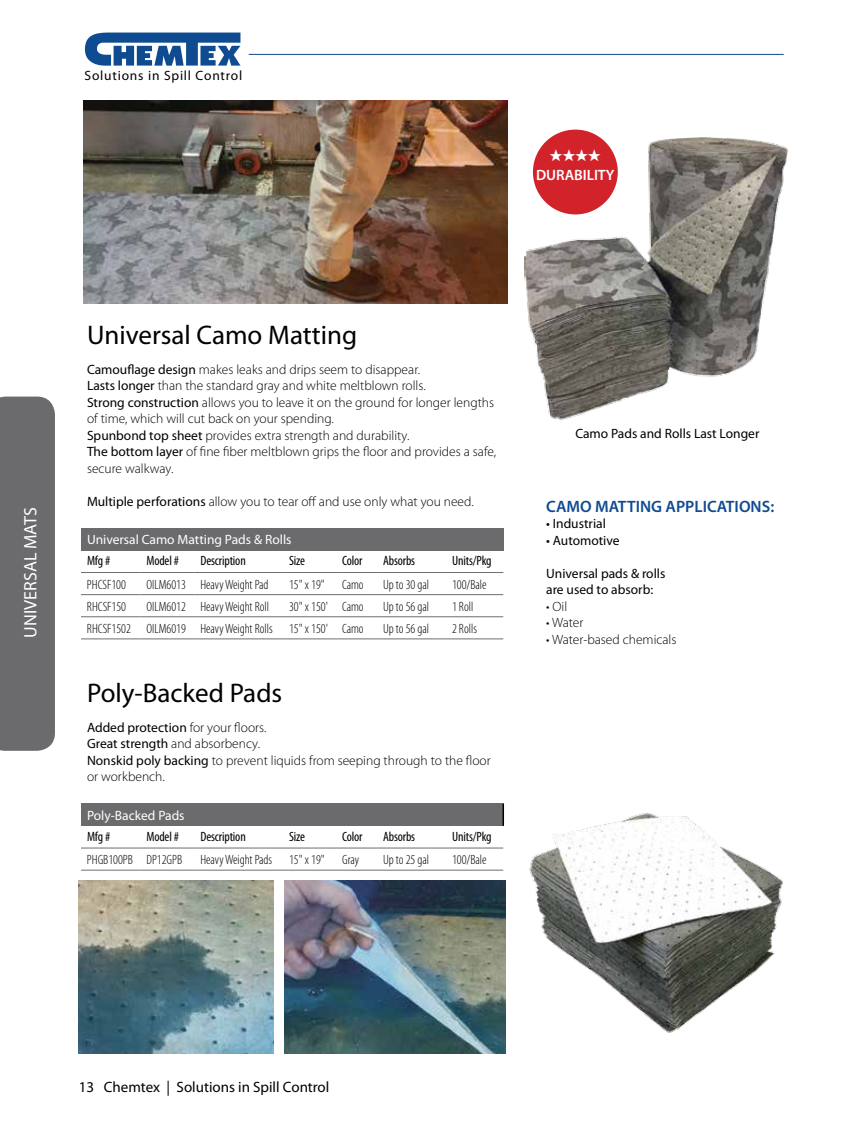
<style>
.page{position:relative;width:864px;height:1134px;background:#fff}
.page>*{position:absolute;margin:0;border:0;box-sizing:border-box;transform-origin:0 0}
.t1{font:27px "Myriad Pro";color:#000}
.t2{font:18px "Myriad Pro";color:#fff}
.t3{font:600 16.5px "Myriad Pro";color:#0f4b90}
.t4{font:15px "Myriad Pro";color:#000}
.t5{font:600 15px "Myriad Pro";letter-spacing:-.005em;color:#fff}
.t6{font:15px "Zapf Dingbats IT Cby BT";color:#fff}
.t7{font:300 13.5px/16.5px "Myriad Pro";color:#000}
.t8{font:300 condensed 13.5px "Myriad Pro";color:#000}
.t9{font:condensed 13.5px "Myriad Pro";letter-spacing:-.01em;color:#000}
.t10{font:13.5px/16.5px "Myriad Pro";color:#000}
.t11{font:13.5px "Myriad Pro";color:#fff}
.t12{font:13.5px "Myriad Pro";letter-spacing:.06em;color:#000}
.s1{font-weight:400}
</style>
<div class="page">
<div style="left:0;top:397px;width:55px;height:354px;background:#6b6a6c"></div>
<svg style="left:85px;top:33px;width:155px;height:33px"></svg>
<hr style="left:249px;top:54px;width:535px;height:1px;background:#0f4b90">
<div style="left:81px;top:528px;width:422px;height:22px;background:#6b6a6c"></div>
<div style="left:81px;top:804px;width:422px;height:22px;background:#6b6a6c"></div>
<hr style="left:81px;top:572px;width:59px;height:1px;background:#6d6e71">
<hr style="left:140px;top:572px;width:54px;height:1px;background:#6d6e71">
<hr style="left:194px;top:572px;width:89px;height:1px;background:#6d6e71">
<hr style="left:283px;top:572px;width:53px;height:1px;background:#6d6e71">
<hr style="left:336px;top:572px;width:41px;height:1px;background:#6d6e71">
<hr style="left:377px;top:572px;width:69px;height:1px;background:#6d6e71">
<hr style="left:446px;top:572px;width:57px;height:1px;background:#6d6e71">
<hr style="left:81px;top:594px;width:59px;height:1px;background:#6d6e71">
<hr style="left:140px;top:594px;width:54px;height:1px;background:#6d6e71">
<hr style="left:194px;top:594px;width:89px;height:1px;background:#6d6e71">
<hr style="left:283px;top:594px;width:53px;height:1px;background:#6d6e71">
<hr style="left:336px;top:594px;width:41px;height:1px;background:#6d6e71">
<hr style="left:377px;top:594px;width:69px;height:1px;background:#6d6e71">
<hr style="left:446px;top:594px;width:57px;height:1px;background:#6d6e71">
<hr style="left:81px;top:617px;width:59px;height:1px;background:#6d6e71">
<hr style="left:140px;top:617px;width:54px;height:1px;background:#6d6e71">
<hr style="left:194px;top:617px;width:89px;height:1px;background:#6d6e71">
<hr style="left:283px;top:617px;width:53px;height:1px;background:#6d6e71">
<hr style="left:336px;top:617px;width:41px;height:1px;background:#6d6e71">
<hr style="left:377px;top:617px;width:69px;height:1px;background:#6d6e71">
<hr style="left:446px;top:617px;width:57px;height:1px;background:#6d6e71">
<hr style="left:81px;top:639px;width:59px;height:1px;background:#6d6e71">
<hr style="left:140px;top:639px;width:54px;height:1px;background:#6d6e71">
<hr style="left:194px;top:639px;width:89px;height:1px;background:#6d6e71">
<hr style="left:283px;top:639px;width:53px;height:1px;background:#6d6e71">
<hr style="left:336px;top:639px;width:41px;height:1px;background:#6d6e71">
<hr style="left:377px;top:639px;width:69px;height:1px;background:#6d6e71">
<hr style="left:446px;top:639px;width:57px;height:1px;background:#6d6e71">
<hr style="left:81px;top:848px;width:59px;height:1px;background:#6d6e71">
<hr style="left:140px;top:848px;width:54px;height:1px;background:#6d6e71">
<hr style="left:194px;top:848px;width:89px;height:1px;background:#6d6e71">
<hr style="left:283px;top:848px;width:53px;height:1px;background:#6d6e71">
<hr style="left:336px;top:848px;width:41px;height:1px;background:#6d6e71">
<hr style="left:377px;top:848px;width:69px;height:1px;background:#6d6e71">
<hr style="left:446px;top:848px;width:57px;height:1px;background:#6d6e71">
<hr style="left:81px;top:870px;width:59px;height:1px;background:#6d6e71">
<hr style="left:140px;top:870px;width:54px;height:1px;background:#6d6e71">
<hr style="left:194px;top:870px;width:89px;height:1px;background:#6d6e71">
<hr style="left:283px;top:870px;width:53px;height:1px;background:#6d6e71">
<hr style="left:336px;top:870px;width:41px;height:1px;background:#6d6e71">
<hr style="left:377px;top:870px;width:69px;height:1px;background:#6d6e71">
<hr style="left:446px;top:870px;width:57px;height:1px;background:#6d6e71">
<svg style="left:503px;top:804px;width:1px;height:22px"></svg>
<img style="left:79px;top:880px;width:194px;height:174px">
<img style="left:284px;top:880px;width:221px;height:174px">
<img style="left:84px;top:100px;width:424px;height:203px">
<img style="left:524px;top:138px;width:263px;height:282px">
<img style="left:529px;top:813px;width:254px;height:220px">
<div style="left:533px;top:130px;width:85px;height:84px;background:#d2232a;border-radius:50%"></div>
<p class="t12" style="left:84px;top:68px;width:159px">Solutions in Spill Control</p>
<p class="t6" style="left:550px;top:148px;width:53px">★★★★</p>
<p class="t5" style="left:536px;top:166px;width:80px">DURABILITY</p>
<h2 class="t2" style="left:21px;top:638px;width:132px;rotate:-90deg">UNIVERSAL MATS</h2>
<h1 class="t1" style="left:87px;top:320px;width:272px">Universal Camo Matting</h1>
<p class="t7" style="left:87px;top:361px;width:411px"><span class="s1">Camouflage design</span> makes leaks and drips seem to disappear.<br><span class="s1">Lasts longer</span> than the standard gray and white meltblown rolls.<br><span class="s1">Strong construction</span> allows you to leave it on the ground for longer lengths of time, which will cut back on your spending.<br><span class="s1">Spunbond top sheet</span> provides extra strength and durability.<br><span class="s1">The bottom layer</span> of fine fiber meltblown grips the floor and provides a safe, secure walkway.</p>
<p class="t7" style="left:87px;top:493px;width:387px"><span class="s1">Multiple perforations</span> allow you to tear off and use only what you need.</p>
<p class="t11" style="left:87px;top:532px;width:206px">Universal Camo Matting Pads &amp; Rolls</p>
<p class="t9" style="left:87px;top:552px;width:25px">Mfg #</p>
<p class="t9" style="left:146px;top:552px;width:34px">Model #</p>
<p class="t9" style="left:200px;top:552px;width:47px">Description</p>
<p class="t9" style="left:289px;top:552px;width:17px">Size</p>
<p class="t9" style="left:342px;top:552px;width:22px">Color</p>
<p class="t9" style="left:383px;top:552px;width:34px">Absorbs</p>
<p class="t9" style="left:452px;top:552px;width:41px">Units/Pkg</p>
<p class="t8" style="left:87px;top:577px;width:41px">PHCSF100</p>
<p class="t8" style="left:146px;top:577px;width:124px">OILM6013 Heavy Weight Pad</p>
<p class="t8" style="left:289px;top:577px;width:37px">15" x 19"</p>
<p class="t8" style="left:342px;top:577px;width:23px">Camo</p>
<p class="t8" style="left:383px;top:577px;width:48px">Up to 30 gal</p>
<p class="t8" style="left:452px;top:577px;width:36px">100/Bale</p>
<p class="t8" style="left:87px;top:599px;width:41px">RHCSF150</p>
<p class="t8" style="left:146px;top:599px;width:124px">OILM6012 Heavy Weight Roll</p>
<p class="t8" style="left:289px;top:599px;width:76px">30" x 150' Camo</p>
<p class="t8" style="left:383px;top:599px;width:48px">Up to 56 gal</p>
<p class="t8" style="left:452px;top:599px;width:23px">1 Roll</p>
<p class="t8" style="left:87px;top:621px;width:278px">RHCSF1502 OILM6019 Heavy Weight Rolls 15" x 150' Camo</p>
<p class="t8" style="left:383px;top:621px;width:48px">Up to 56 gal</p>
<p class="t8" style="left:452px;top:621px;width:27px">2 Rolls</p>
<h1 class="t1" style="left:87px;top:678px;width:197px">Poly-Backed Pads</h1>
<p class="t7" style="left:87px;top:719px;width:405px"><span class="s1">Added protection</span> for your floors.<br><span class="s1">Great strength</span> and absorbency.<br><span class="s1">Nonskid poly backing</span> to prevent liquids from seeping through to the floor or workbench.</p>
<p class="t11" style="left:87px;top:808px;width:99px">Poly-Backed Pads</p>
<p class="t9" style="left:87px;top:828px;width:25px">Mfg #</p>
<p class="t9" style="left:146px;top:828px;width:34px">Model #</p>
<p class="t9" style="left:200px;top:828px;width:47px">Description</p>
<p class="t9" style="left:289px;top:828px;width:17px">Size</p>
<p class="t9" style="left:342px;top:828px;width:22px">Color</p>
<p class="t9" style="left:383px;top:828px;width:34px">Absorbs</p>
<p class="t9" style="left:452px;top:828px;width:41px">Units/Pkg</p>
<p class="t8" style="left:87px;top:853px;width:97px">PHGB100PB DP12GPB</p>
<p class="t8" style="left:200px;top:853px;width:73px">Heavy Weight Pads</p>
<p class="t8" style="left:289px;top:853px;width:37px">15" x 19"</p>
<p class="t8" style="left:342px;top:853px;width:19px">Gray</p>
<p class="t8" style="left:383px;top:853px;width:48px">Up to 25 gal</p>
<p class="t8" style="left:452px;top:853px;width:36px">100/Bale</p>
<p class="t10" style="left:575px;top:425px;width:186px">Camo Pads and Rolls Last Longer</p>
<p class="t3" style="left:546px;top:497px;width:230px">CAMO MATTING APPLICATIONS:</p>
<p class="t10" style="left:546px;top:516px;width:61px">• Industrial</p>
<p class="t10" style="left:546px;top:532px;width:75px">• Automotive</p>
<p class="t10" style="left:546px;top:565px;width:121px">Universal pads &amp; rolls are used to absorb:</p>
<p class="t7" style="left:546px;top:598px;width:23px">• Oil</p>
<p class="t7" style="left:546px;top:615px;width:39px">• Water</p>
<p class="t7" style="left:546px;top:631px;width:132px">• Water-based chemicals</p>
<p class="t4" style="left:79px;top:1079px;width:252px">13 Chemtex | Solutions in Spill Control</p>
</div>
